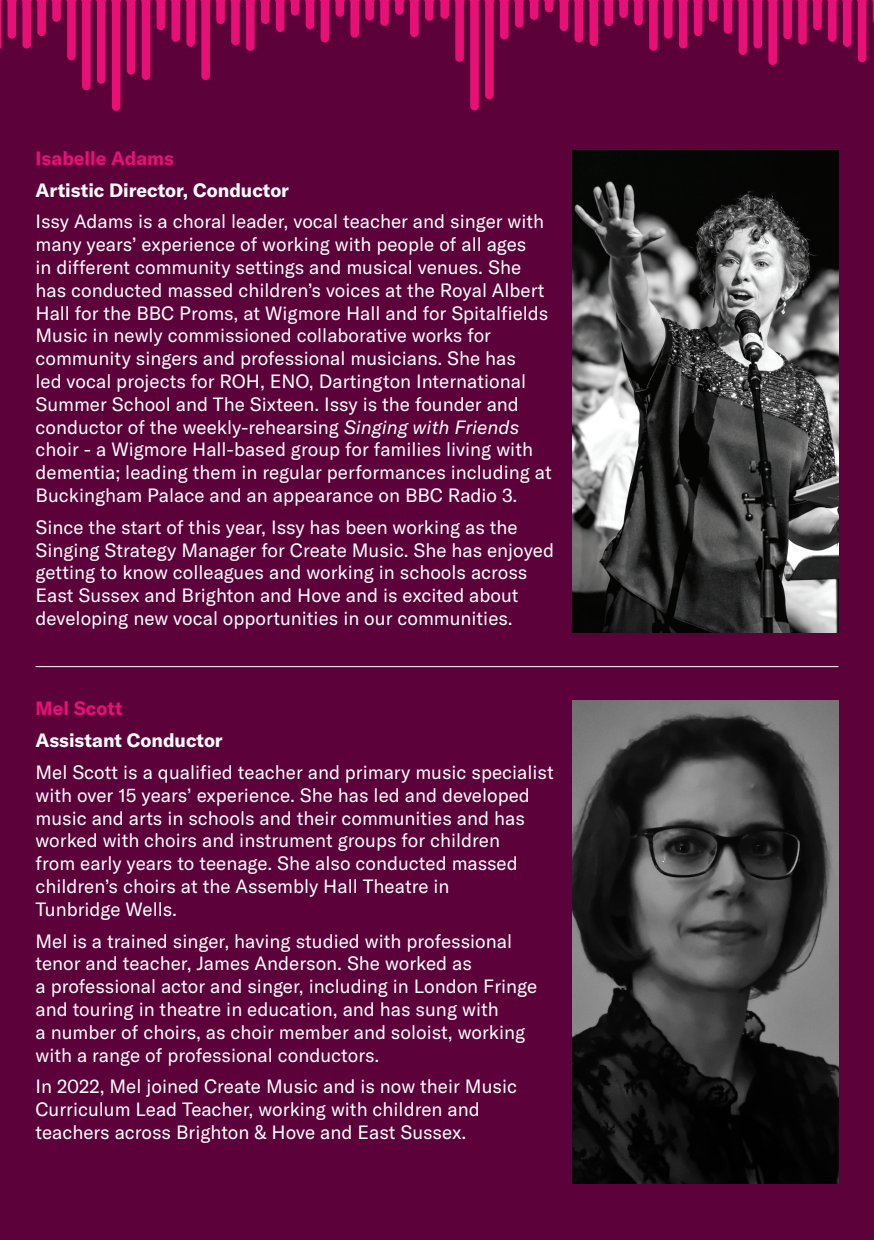
<style>
.page{position:relative;width:874px;height:1240px;background:#5c013a}
.page>*{position:absolute;margin:0;border:0;box-sizing:border-box;transform-origin:0 0}
.t1{font:19px/22.8px "GT America";color:#fff}
.t2{font:700 19px "GT America";color:#fff}
.t3{font:700 19px "GT America";color:#e61077}
.s1{font-style:italic}
</style>
<div class="page">
<svg style="left:0;top:0;width:874px;height:111px"></svg>
<img style="left:572px;top:150px;width:266px;height:483px">
<img style="left:572px;top:700px;width:266px;height:483px">
<hr style="left:36px;top:666px;width:802px;height:1px;background:#fff">
<p class="t3" style="left:36px;top:146px;width:140px">Isabelle Adams</p>
<p class="t2" style="left:36px;top:178px;width:255px">Artistic Director, Conductor</p>
<p class="t1" style="left:36px;top:210px;width:518px">Issy Adams is a choral leader, vocal teacher and singer with many years’ experience of working with people of all ages<br>in different community settings and musical venues. She has conducted massed children’s voices at the Royal Albert Hall for the BBC Proms, at Wigmore Hall and for Spitalfields Music in newly commissioned collaborative works for community singers and professional musicians. She has<br>led vocal projects for ROH, ENO, Dartington International Summer School and The Sixteen. Issy is the founder and conductor of the weekly-rehearsing <span class="s1">Singing with Friends </span>choir - a Wigmore Hall-based group for families living with dementia; leading them in regular performances including at Buckingham Palace and an appearance on BBC Radio 3.</p>
<p class="t1" style="left:36px;top:516px;width:520px">Since the start of this year, Issy has been working as the Singing Strategy Manager for Create Music. She has enjoyed getting to know colleagues and working in schools across East Sussex and Brighton and Hove and is excited about developing new vocal opportunities in our communities.</p>
<p class="t3" style="left:36px;top:697px;width:89px">Mel Scott</p>
<p class="t2" style="left:36px;top:729px;width:189px">Assistant Conductor</p>
<p class="t1" style="left:36px;top:761px;width:520px">Mel Scott is a qualified teacher and primary music specialist with over 15 years’ experience. She has led and developed music and arts in schools and their communities and has worked with choirs and instrument groups for children<br>from early years to teenage. She also conducted massed children’s choirs at the Assembly Hall Theatre in<br>Tunbridge Wells.</p>
<p class="t1" style="left:36px;top:929px;width:503px">Mel is a trained singer, having studied with professional tenor and teacher, James Anderson. She worked as<br>a professional actor and singer, including in London Fringe and touring in theatre in education, and has sung with<br>a number of choirs, as choir member and soloist, working with a range of professional conductors.</p>
<p class="t1" style="left:36px;top:1075px;width:483px">In 2022, Mel joined Create Music and is now their Music<br>Curriculum Lead Teacher, working with children and teachers across Brighton &amp; Hove and East Sussex.</p>
</div>
